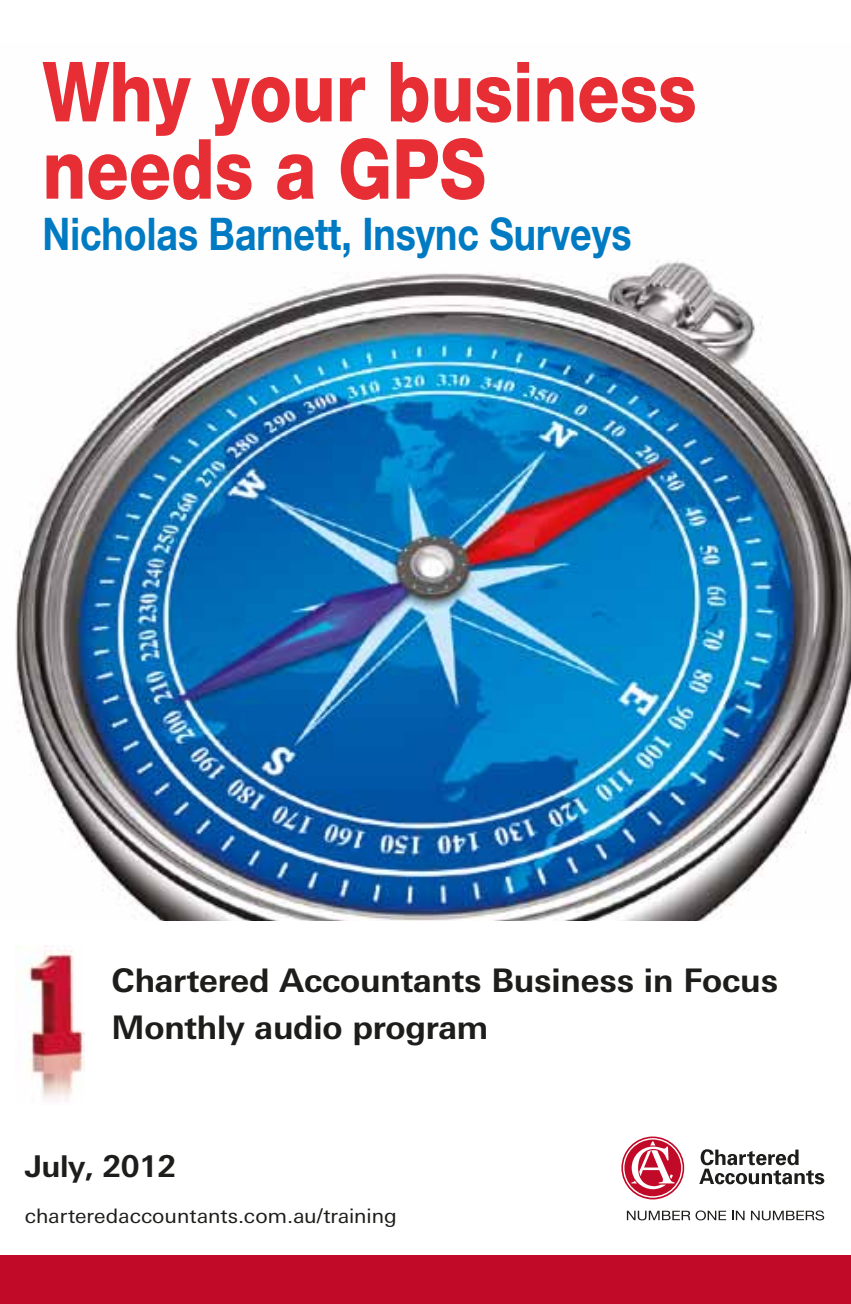
<style>
.page{position:relative;width:851px;height:1304px;background:#fff}
.page>*{position:absolute;margin:0;border:0;box-sizing:border-box;transform-origin:0 0}
.t1{font:800 83.25px/77.2px "Helvetica Neue LT Com";color:#e62e34;scale:.83 1}
.t2{font:700 44.75px "Helvetica Neue LT Com";color:#007ac2;scale:.84 1}
.t3{font:700 32.5px/47px "Linotype Univers Basic";letter-spacing:-.005em;color:#1d1d1b}
.t4{font:700 30px "Linotype Univers Basic";letter-spacing:-.015em;color:#1d1d1b}
.t5{font:20px "Linotype Univers Basic";color:#1d1d1b;scale:1.05 1}
</style>
<div class="page">
<div style="left:0;top:1255px;width:850px;height:49px;background:#c10a27"></div>
<svg style="left:622px;top:1137px;width:61px;height:62px"></svg>
<div style="left:621px;top:1136px;width:63px;height:63px;border:1px solid #c10a27;border-radius:50%"></div>
<div style="left:623px;top:1138px;width:59px;height:60px;border:1px solid #fff;border-radius:50%"></div>
<svg style="left:631px;top:1141px;width:43px;height:48px"></svg>
<svg style="left:699px;top:1149px;width:125px;height:35px"></svg>
<svg style="left:626px;top:1210px;width:100px;height:10px"></svg>
<svg style="left:732px;top:1211px;width:12px;height:9px"></svg>
<svg style="left:751px;top:1210px;width:73px;height:10px"></svg>
<img style="left:25px;top:945px;width:59px;height:157px">
<img style="left:15px;top:260px;width:835px;height:660px">
<h1 class="t1" style="left:43px;top:53px;width:789px">Why your business needs a GPS</h1>
<h2 class="t2" style="left:43px;top:206px;width:702px">Nicholas Barnett, Insync Surveys</h2>
<p class="t3" style="left:112px;top:957px;width:668px">Chartered Accountants Business in Focus<br>Monthly audio program</p>
<p class="t4" style="left:25px;top:1148px;width:153px">July, 2012</p>
<p class="t5" style="left:25px;top:1204px;width:356px">charteredaccountants.com.au/training</p>
</div>
